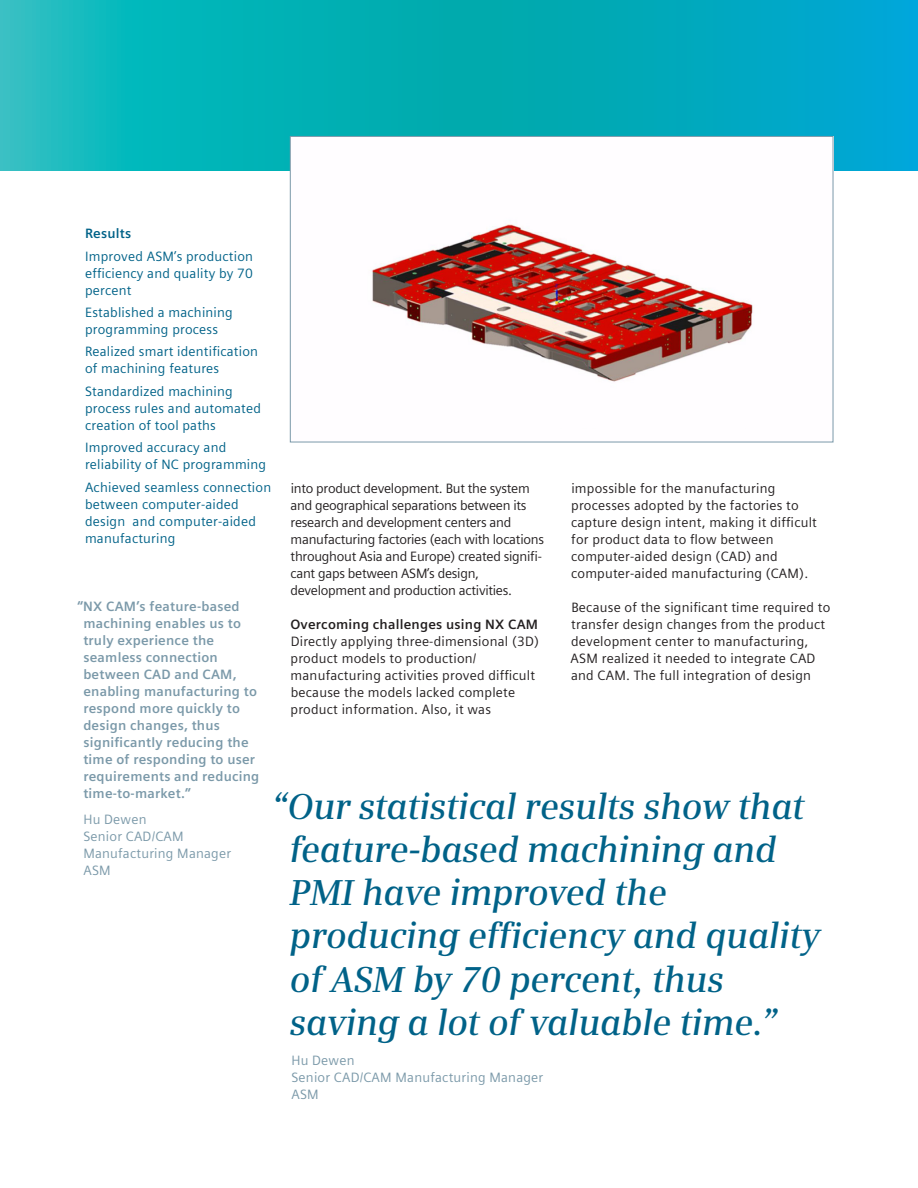
<style>
.page{position:relative;width:918px;height:1188px;background:#fff}
.page>*{position:absolute;margin:0;border:0;box-sizing:border-box;transform-origin:0 0}
.Large_quote_Serif{font:italic 600 36px/43.2px "Siemens Serif";letter-spacing:-.01em;color:#006288}
.Body_text{font:13.5px/17px "Siemens Sans Global";letter-spacing:.015em;color:#231f20}
.Side_bar_text{font:13.5px/17px "Siemens Sans Global";letter-spacing:.015em;color:#006288}
.Body_text-2{font:13.5px/17px "Siemens Sans Global";letter-spacing:-.02em;color:#231f20}
.Quotes{font:700 13.5px/17px "Siemens Sans Global";letter-spacing:.015em;color:#7b99a9}
.Quotes_credit{font:13.5px/17px "Siemens Sans Global";letter-spacing:.015em;color:#7b99a9}
.Large_quote_credit{font:13.5px/17px "Siemens Sans Global";letter-spacing:.015em;color:#7b99a9}
.Body_text-3{font:700 13.5px "Siemens Sans Global";letter-spacing:.015em;color:#231f20}
.Side_bar_head{font:700 13.5px "Siemens Sans Global";letter-spacing:.015em;color:#006288}
</style>
<div class="page">
<svg style="left:0;top:0;width:918px;height:170px"></svg>
<div style="left:290px;top:136px;width:543px;height:306px;background:#fffdff"></div>
<img style="left:372px;top:224px;width:381px;height:158px">
<div style="left:290px;top:136px;width:543px;height:306px;border:1px solid #7b99a9"></div>
<p class="Side_bar_head" style="left:85px;top:223px;width:48px">Results</p>
<p class="Side_bar_text" style="left:85px;top:247px;width:169px;text-align:justify">Improved ASM’s production efficiency and quality by 70 percent</p>
<p class="Side_bar_text" style="left:85px;top:304px;width:149px">Established a machining programming process</p>
<p class="Side_bar_text" style="left:85px;top:343px;width:175px">Realized smart identification of machining features</p>
<p class="Side_bar_text" style="left:85px;top:383px;width:177px">Standardized machining process rules and automated creation of tool paths</p>
<p class="Side_bar_text" style="left:85px;top:439px;width:183px">Improved accuracy and reliability of NC programming</p>
<p class="Side_bar_text" style="left:85px;top:479px;width:188px">Achieved seamless connection between computer-aided design and computer-aided manufacturing</p>
<p class="Body_text-2" style="left:290px;top:480px;width:255px">into product development. But the system and geographical separations between its research and development centers and manufacturing factories (each with locations throughout Asia and Europe) created signifi&shy;cant gaps between ASM’s design, development and production activities.</p>
<p class="Body_text-3" style="left:290px;top:614px;width:249px">Overcoming challenges using NX CAM</p>
<p class="Body_text" style="left:291px;top:633px;width:250px">Directly applying three-dimensional (3D) product models to production/ manufacturing activities proved difficult because the models lacked complete product information. Also, it was</p>
<p class="Body_text" style="left:571px;top:480px;width:247px">impossible for the manufacturing processes adopted by the factories to capture design intent, making it difficult for product data to flow between computer-aided design (CAD) and computer-aided manufacturing (CAM).</p>
<p class="Body_text" style="left:571px;top:599px;width:261px">Because of the significant time required to transfer design changes from the product development center to manufacturing, ASM realized it needed to integrate CAD and CAM. The full integration of design</p>
<p class="Quotes" style="left:83px;top:598px;width:178px;text-indent:-6px">“NX CAM’s feature-based machining enables us to truly experience the seamless connection between CAD and CAM, enabling manufacturing to respond more quickly to design changes, thus significantly reducing the time of responding to user requirements and reducing time-to-market.”</p>
<p class="Quotes_credit" style="left:83px;top:811px;width:149px">Hu Dewen<br>Senior CAD/CAM<br>Manufacturing Manager<br>ASM</p>
<p class="Large_quote_Serif" style="left:290px;top:784px;width:532px;text-indent:-18px">“Our statistical results show that feature-based machining and<br>PMI have improved the producing efficiency and quality of ASM by 70 percent, thus saving a lot of valuable time.”</p>
<p class="Large_quote_credit" style="left:291px;top:1051px;width:253px">Hu Dewen<br>Senior CAD/CAM Manufacturing Manager<br>ASM</p>
</div>
